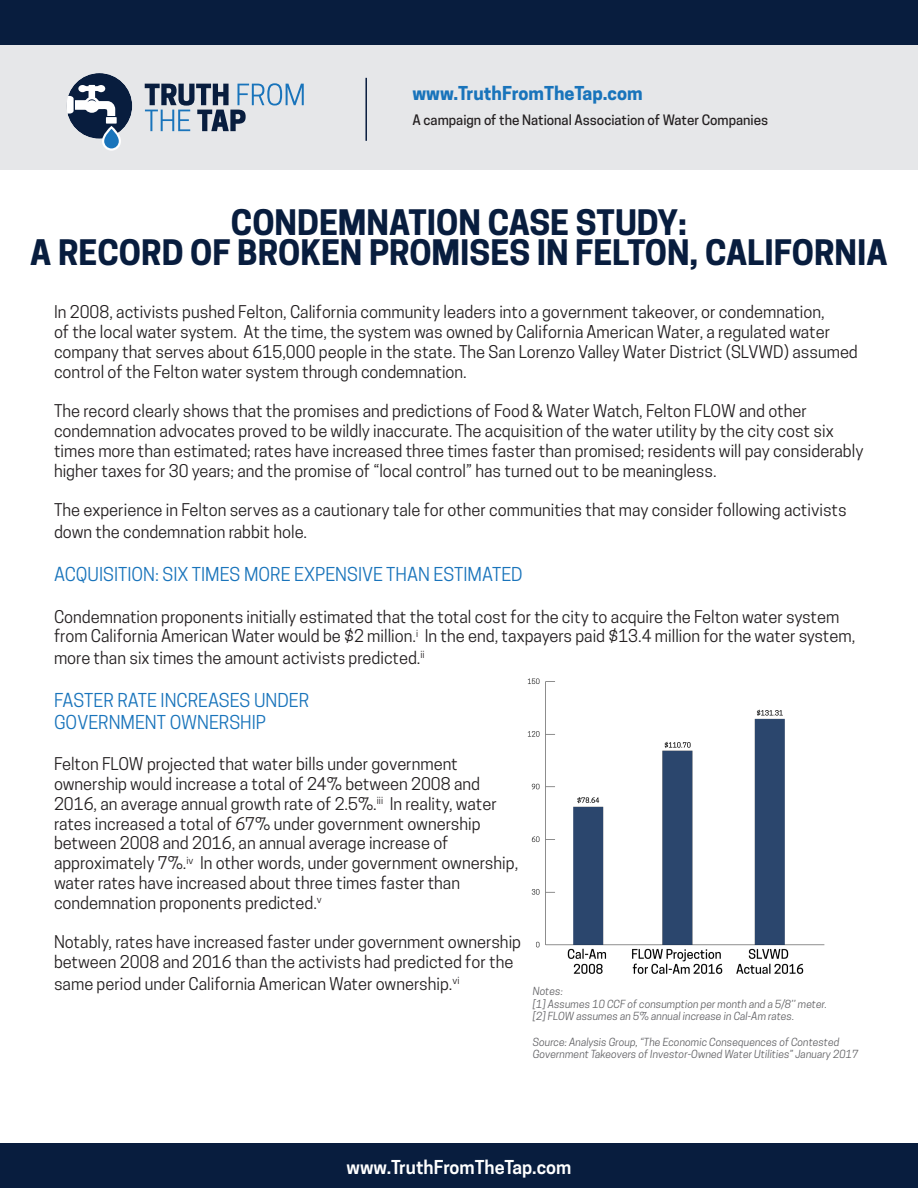
<style>
.page{position:relative;width:918px;height:1188px;background:#fff}
.page>*{position:absolute;margin:0;border:0;box-sizing:border-box;transform-origin:0 0}
.t1{font:700 33px "Cooper Hewitt";color:#081d3e}
.t2{font:18px/21.6px "Cooper Hewitt";color:#1974bb}
.t3{font:600 18px "Cooper Hewitt";color:#fff}
.t4{font:700 18px "Cooper Hewitt";color:#1974bb}
.t5{font:16.5px/19.8px "Cooper Hewitt";color:#231f20}
.t6{font:500 13.5px "Cooper Hewitt";color:#231f20}
.t7{font:italic 10.5px/12.6px "Cooper Hewitt";color:#636366}
</style>
<div class="page">
<div style="left:0;top:1143px;width:918px;height:45px;background:#081d3e"></div>
<div style="left:0;top:0;width:918px;height:45px;background:#081d3e"></div>
<div style="left:0;top:45px;width:918px;height:125px;background:#e6e7e9"></div>
<svg style="left:145px;top:83px;width:159px;height:48px"></svg>
<svg style="left:66px;top:73px;width:67px;height:78px"></svg>
<hr style="left:365px;top:78px;width:2px;height:63px;background:#081d3e">
<img style="left:527px;top:678px;width:298px;height:296px">
<p class="t4" style="left:412px;top:82px;width:232px">www.TruthFromTheTap.com</p>
<p class="t6" style="left:412px;top:112px;width:357px">A campaign of the National Association of Water Companies</p>
<p class="t1" style="left:231px;top:203px;width:458px">CONDEMNATION CASE STUDY:</p>
<p class="t1" style="left:30px;top:233px;width:859px">A RECORD OF BROKEN PROMISES IN FELTON, CALIFORNIA</p>
<p class="t5" style="left:54px;top:302px;width:805px">In 2008, activists pushed Felton, California community leaders into a government takeover, or condemnation,<br>of the local water system. At the time, the system was owned by California American Water, a regulated water company that serves about 615,000 people in the state. The San Lorenzo Valley Water District (SLVWD) assumed control of the Felton water system through condemnation.</p>
<p class="t5" style="left:54px;top:401px;width:811px">The record clearly shows that the promises and predictions of Food &amp; Water Watch, Felton FLOW and other condemnation advocates proved to be wildly inaccurate. The acquisition of the water utility by the city cost six times more than estimated; rates have increased three times faster than promised; residents will pay considerably higher taxes for 30 years; and the promise of “local control” has turned out to be meaningless.</p>
<p class="t5" style="left:54px;top:499px;width:794px;line-height:21.6px">The experience in Felton serves as a cautionary tale for other communities that may consider following activists down the condemnation rabbit hole.</p>
<p class="t2" style="left:54px;top:564px;width:470px">ACQUISITION: SIX TIMES MORE EXPENSIVE THAN ESTIMATED</p>
<p class="t5" style="left:54px;top:607px;width:803px">Condemnation proponents initially estimated that the total cost for the city to acquire the Felton water system from California American Water would be $2 million.<sup>i</sup> In the end, taxpayers paid $13.4 million for the water system,</p>
<p class="t5" style="left:54px;top:648px;width:372px">more than six times the amount activists predicted.<sup>ii</sup></p>
<p class="t2" style="left:54px;top:690px;width:257px">FASTER RATE INCREASES UNDER<br>GOVERNMENT OWNERSHIP</p>
<p class="t5" style="left:54px;top:754px;width:466px">Felton FLOW projected that water bills under government ownership would increase a total of 24% between 2008 and 2016, an average annual growth rate of 2.5%.<sup>iii</sup> In reality, water rates increased a total of 67% under government ownership between 2008 and 2016, an annual average increase of approximately 7%.<sup>iv</sup> In other words, under government ownership, water rates have increased about three times faster than condemnation proponents predicted.<sup>v</sup></p>
<p class="t5" style="left:54px;top:932px;width:469px">Notably, rates have increased faster under government ownership between 2008 and 2016 than the activists had predicted for the</p>
<p class="t5" style="left:54px;top:974px;width:407px">same period under California American Water ownership.<sup>vi</sup></p>
<p class="t7" style="left:533px;top:985px;width:32px">Notes:</p>
<p class="t7" style="left:533px;top:997px;width:296px">[1] Assumes 10 CCF of consumption per month and a 5/8’’ meter.</p>
<p class="t7" style="left:533px;top:1010px;width:263px">[2] FLOW assumes an 5% annual increase in Cal-Am rates.</p>
<p class="t7" style="left:533px;top:1035px;width:327px">Source: Analysis Group, “The Economic Consequences of Contested<br>Government Takeovers of Investor-Owned Water Utilities” January 2017</p>
<p class="t3" style="left:347px;top:1157px;width:226px">www.TruthFromTheTap.com</p>
</div>
